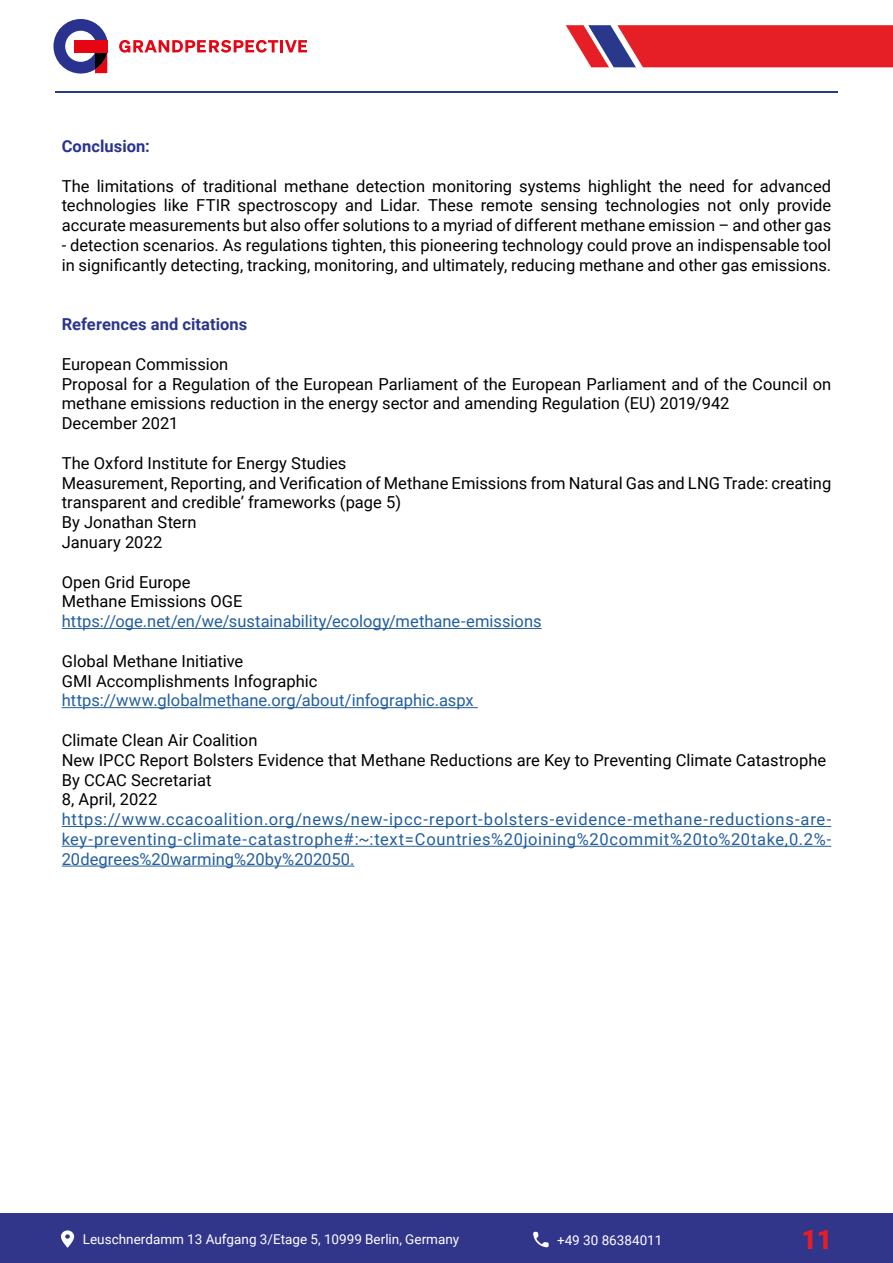
<style>
.page{position:relative;width:893px;height:1263px;background:#fff}
.page>*{position:absolute;margin:0;border:0;box-sizing:border-box;transform-origin:0 0}
.t1{font:900 27px "Roboto";color:#e61e26}
.t2{font:16.5px/19.8px "Roboto";color:#000}
.t3{font:16.5px/19.8px "Roboto";letter-spacing:.005em;color:#215e9e;text-align:justify}
.t4{font:700 16.5px "Roboto";letter-spacing:.005em;color:#2b368c}
.t5{font:700 16.5px "Roboto";letter-spacing:.005em;color:#29338f}
.t6{font:13.5px "Roboto";color:#fff}
</style>
<div class="page">
<div style="left:0;top:1213px;width:893px;height:50px;background:#31368a"></div>
<svg style="left:566px;top:25px;width:327px;height:42px"></svg>
<svg style="left:119px;top:40px;width:188px;height:13px"></svg>
<svg style="left:53px;top:19px;width:54px;height:55px"></svg>
<div style="left:74px;top:40px;width:33px;height:12px;background:#e60512"></div>
<hr style="left:55px;top:91px;width:782px;height:2px;background:#293a8b">
<svg style="left:533px;top:1232px;width:16px;height:15px"></svg>
<svg style="left:61px;top:1230px;width:13px;height:18px"></svg>
<hr style="left:62px;top:628px;width:480px;height:1px;background:#215e9e">
<hr style="left:62px;top:707px;width:416px;height:1px;background:#215e9e">
<hr style="left:62px;top:826px;width:769px;height:1px;background:#215e9e">
<hr style="left:62px;top:846px;width:769px;height:1px;background:#215e9e">
<hr style="left:62px;top:866px;width:292px;height:1px;background:#215e9e">
<p class="t5" style="left:62px;top:135px;width:90px">Conclusion:</p>
<p class="t2" style="left:62px;top:175px;width:771px;text-align:justify">The limitations of traditional methane detection monitoring systems highlight the need for advanced technologies like FTIR spectroscopy and Lidar. These remote sensing technologies not only provide accurate measurements but also offer solutions to a myriad of different methane emission – and other gas</p>
<p class="t2" style="left:62px;top:235px;width:771px">- detection scenarios. As regulations tighten, this pioneering technology could prove an indispensable tool in significantly detecting, tracking, monitoring, and ultimately, reducing methane and other gas emissions.</p>
<p class="t4" style="left:62px;top:313px;width:187px">References and citations</p>
<p class="t2" style="left:62px;top:353px;width:771px">European Commission<br>Proposal for a Regulation of the European Parliament of the European Parliament and of the Council on methane emissions reduction in the energy sector and amending Regulation (EU) 2019/942<br>December 2021</p>
<p class="t2" style="left:62px;top:452px;width:771px">The Oxford Institute for Energy Studies<br>Measurement, Reporting, and Verification of Methane Emissions from Natural Gas and LNG Trade: creating transparent and credible’ frameworks (page 5)<br>By Jonathan Stern<br>January 2022</p>
<p class="t2" style="left:62px;top:571px;width:182px">Open Grid Europe<br>Methane Emissions OGE</p>
<p class="t3" style="left:62px;top:611px;width:481px">https://oge.net/en/we/sustainability/ecology/methane-emissions</p>
<p class="t2" style="left:62px;top:650px;width:257px">Global Methane Initiative<br>GMI Accomplishments Infographic</p>
<p class="t3" style="left:62px;top:690px;width:413px">https://www.globalmethane.org/about/infographic.aspx</p>
<p class="t2" style="left:62px;top:730px;width:766px">Climate Clean Air Coalition<br>New IPCC Report Bolsters Evidence that Methane Reductions are Key to Preventing Climate Catastrophe By CCAC Secretariat<br>8, April, 2022</p>
<p class="t3" style="left:62px;top:809px;width:771px">https://www.ccacoalition.org/news/new-ipcc-report-bolsters-evidence-methane-reductions-are&shy;key-preventing-climate-catastrophe#:~:text=Countries%20joining%20commit%20to%20take,0.2%- 20degrees%20warming%20by%202050.</p>
<p class="t6" style="left:83px;top:1230px;width:378px">Leuschnerdamm 13 Aufgang 3/Etage 5, 10999 Berlin, Germany</p>
<p class="t6" style="left:557px;top:1230px;width:107px">+49 30 86384011</p>
<h1 class="t1" style="left:801px;top:1221px;width:33px">11</h1>
</div>
